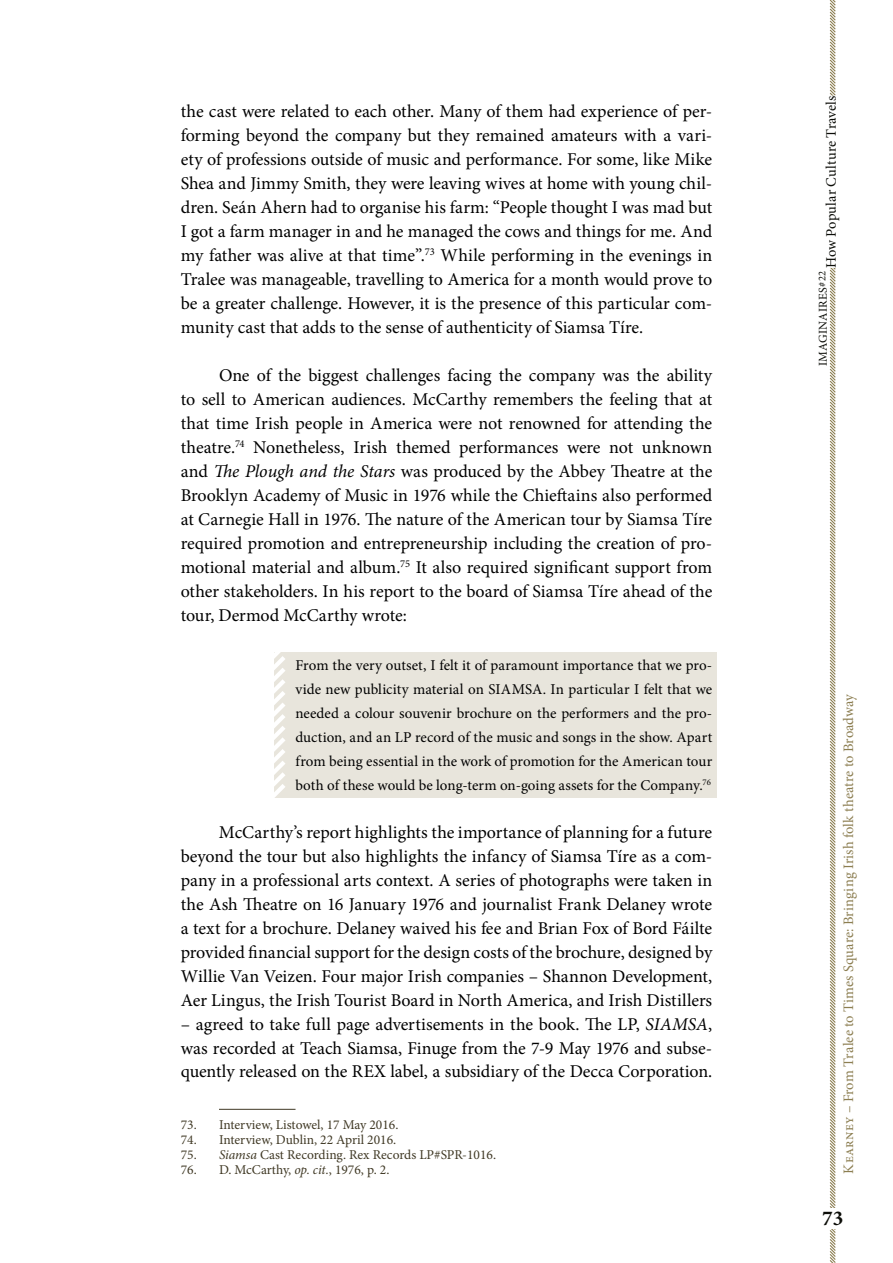
<style>
.page{position:relative;width:893px;height:1263px;background:#fff}
.page>*{position:absolute;margin:0;border:0;box-sizing:border-box;transform-origin:0 0}
.t1{font:700 21.15px "Minion Pro";color:#0c0d08}
.t2{font:18px/24px "Minion Pro";letter-spacing:-.01em;color:#000;text-align:justify}
.t3{font:15px/24px "Minion Pro";color:#000;text-align:justify}
.t4{font:14.55px "Minion Pro";letter-spacing:.005em;color:#8c7e51}
.t5{font:14.55px "Minion Pro";letter-spacing:-.005em;color:#0c0d08}
.t6{font:13.5px "Minion Pro";color:#403925}
.t7{font:12px "Minion Pro";letter-spacing:.025em;color:#0c0d08}
.s1{font-style:italic}
.s2{font-size:10.5px}
</style>
<div class="page">
<svg style="left:829px;top:0;width:7px;height:1263px"></svg>
<div style="left:824px;top:96px;width:27px;height:172px;background:#fff"></div>
<div style="left:823px;top:1208px;width:19px;height:21px;background:#fff"></div>
<div style="left:274px;top:652px;width:442px;height:146px;background:#e8e5dc"></div>
<svg style="left:274px;top:652px;width:11px;height:146px"></svg>
<hr style="left:219px;top:1109px;width:77px;height:1px;background:#403925">
<p class="t2" style="left:181px;top:100px;width:533px">the cast were related to each other. Many of them had experience of per&shy;forming beyond the company but they remained amateurs with a vari&shy;ety of professions outside of music and performance. For some, like Mike Shea and Jimmy Smith, they were leaving wives at home with young chil&shy;dren. Seán Ahern had to organise his farm: “People thought I was mad but I got a farm manager in and he managed the cows and things for me. And my father was alive at that time”.<sup>73</sup> While performing in the evenings in Tralee was manageable, travelling to America for a month would prove to be a greater challenge. However, it is the presence of this particular com&shy;munity cast that adds to the sense of authenticity of Siamsa Tíre.</p>
<p class="t2" style="left:181px;top:364px;width:533px;text-indent:38px">One of the biggest challenges facing the company was the ability to sell to American audiences. McCarthy remembers the feeling that at that time Irish people in America were not renowned for attending the theatre.<sup>74</sup> Nonetheless, Irish themed performances were not unknown and <span class="s1">The Plough and the Stars</span> was produced by the Abbey Theatre at the Brooklyn Academy of Music in 1976 while the Chieftains also performed at Carnegie Hall in 1976. The nature of the American tour by Siamsa Tíre required promotion and entrepreneurship including the creation of pro&shy;motional material and album.<sup>75</sup> It also required significant support from other stakeholders. In his report to the board of Siamsa Tíre ahead of the tour, Dermod McCarthy wrote:</p>
<p class="t3" style="left:296px;top:653px;width:418px">From the very outset, I felt it of paramount importance that we pro&shy;vide new publicity material on SIAMSA. In particular I felt that we needed a colour souvenir brochure on the performers and the pro&shy;duction, and an LP record of the music and songs in the show. Apart from being essential in the work of promotion for the American tour both of these would be long-term on-going assets for the Company.<sup>76</sup></p>
<p class="t2" style="left:181px;top:820px;width:533px;text-indent:38px">McCarthy’s report highlights the importance of planning for a future beyond the tour but also highlights the infancy of Siamsa Tíre as a com&shy;pany in a professional arts context. A series of photographs were taken in the Ash Theatre on 16 January 1976 and journalist Frank Delaney wrote a text for a brochure. Delaney waived his fee and Brian Fox of Bord Fáilte provided financial support for the design costs of the brochure, designed by Willie Van Veizen. Four major Irish companies – Shannon Development, Aer Lingus, the Irish Tourist Board in North America, and Irish Distillers</p>
<p class="t2" style="left:181px;top:1012px;width:533px">– agreed to take full page advertisements in the book. The LP, <span class="s1">SIAMSA</span>, was recorded at Teach Siamsa, Finuge from the 7-9 May 1976 and subse&shy;quently released on the REX label, a subsidiary of the Decca Corporation.</p>
<p class="t6" style="left:181px;top:1115px;width:219px">73. Interview, Listowel, 17 May 2016.</p>
<p class="t6" style="left:181px;top:1130px;width:217px">74. Interview, Dublin, 22 April 2016.</p>
<p class="t6" style="left:181px;top:1145px;width:317px">75. <span class="s1">Siamsa</span> Cast Recording. Rex Records LP#SPR-1016.</p>
<p class="t6" style="left:181px;top:1160px;width:210px">76. D. McCarthy, <span class="s1">op. cit.</span>, 1976, p. 2.</p>
<p class="t5" style="left:821px;top:268px;width:174px;rotate:-90deg">How Popular Culture Travels</p>
<p class="t7" style="left:815px;top:366px;width:97px;rotate:-90deg">IMAGINAIRES<span class="s2">#22</span></p>
<p class="t4" style="left:839px;top:1173px;width:481px;rotate:-90deg">Kearney – From Tralee to Times Square: Bringing Irish folk theatre to Broadway</p>
<p class="t1" style="left:822px;top:1203px;width:23px">73</p>
</div>
